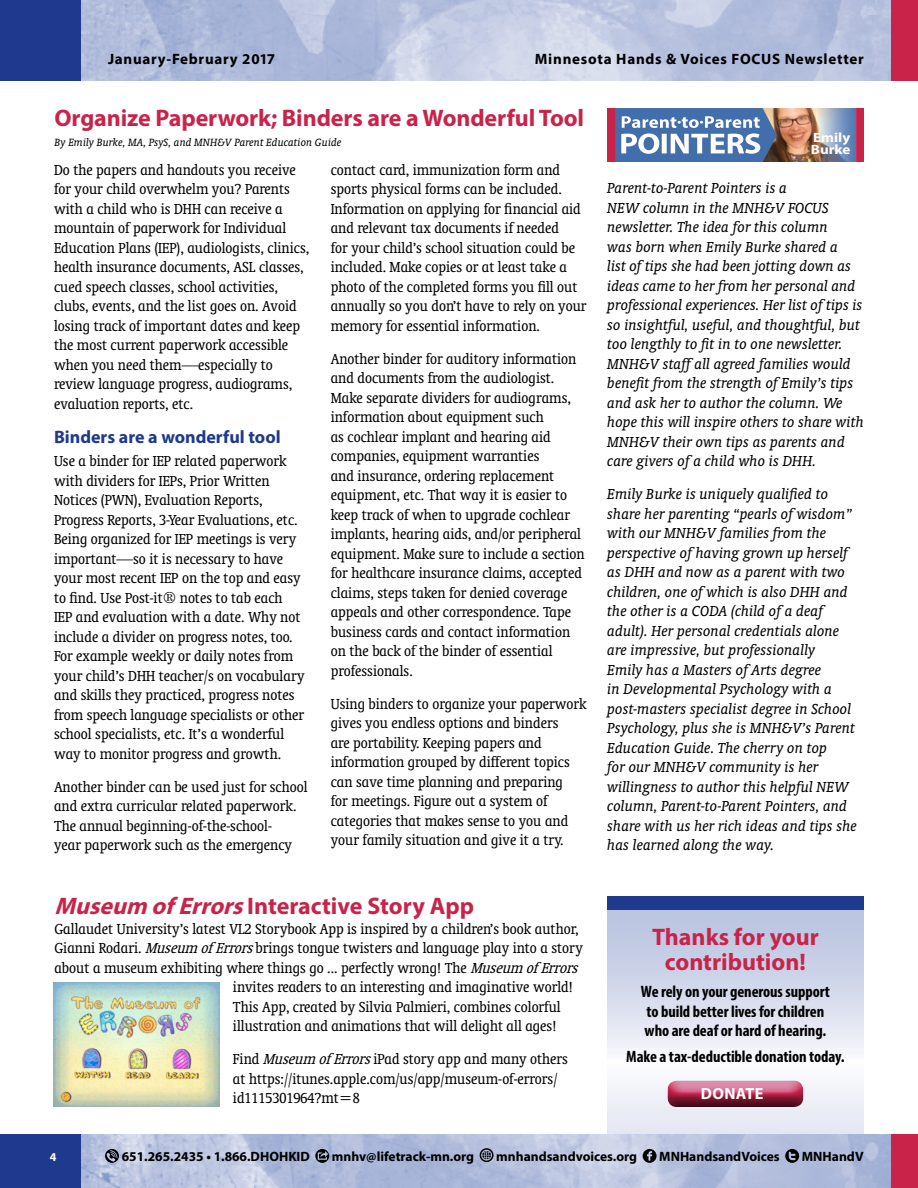
<style>
.page{position:relative;width:918px;height:1188px;background:#fff}
.page>*{position:absolute;margin:0;border:0;box-sizing:border-box;transform-origin:0 0}
.t1{font:700 24px/25.5px "Myriad Pro";letter-spacing:-.005em;color:#c9234a;text-align:center}
.t2{font:700 18px "Myriad Pro";color:#1e398d}
.t3{font:condensed 16.5px/19.5px "Oranda BT";color:#000}
.t4{font:italic 16.5px/19.5px "Oranda BT";color:#000}
.t5{font:700 condensed 16.5px/19.8px "Myriad Pro";letter-spacing:-.005em;color:#000}
.t6{font:700 16.2px "Myriad Pro";letter-spacing:.02em;color:#fff}
.t7{font:700 15px "Myriad Pro";letter-spacing:.05em;color:#000}
.t8{font:700 13.5px "Myriad Pro";color:#000}
.t9{font:700 13.5px/12px "Myriad Pro";color:#fff;scale:1.11 1}
.t10{font:italic 12px "Oranda BT";color:#000}
.t11{font:700 12px "Myriad Pro";color:#fff}
.s1{font-style:italic}
</style>
<div class="page">
<img style="left:81px;top:0;width:810px;height:81px">
<div style="left:891px;top:0;width:27px;height:81px;background:#c9234a"></div>
<div style="left:0;top:0;width:81px;height:81px;background:#1e398d"></div>
<img style="left:81px;top:1134px;width:810px;height:54px">
<div style="left:0;top:1134px;width:81px;height:54px;background:#1e398d"></div>
<div style="left:891px;top:1134px;width:27px;height:54px;background:#c9234a"></div>
<svg style="left:105px;top:1149px;width:14px;height:14px"></svg>
<svg style="left:315px;top:1149px;width:14px;height:14px"></svg>
<svg style="left:480px;top:1148px;width:14px;height:14px"></svg>
<svg style="left:643px;top:1149px;width:14px;height:14px"></svg>
<svg style="left:785px;top:1149px;width:14px;height:14px"></svg>
<div style="left:607px;top:108px;width:257px;height:54px;background:#c9234a"></div>
<img style="left:777px;top:108px;width:79px;height:54px">
<svg style="left:615px;top:108px;width:162px;height:54px;background:#7491bc"></svg>
<img style="left:54px;top:983px;width:165px;height:124px">
<svg style="left:607px;top:910px;width:257px;height:224px"></svg>
<div style="left:607px;top:896px;width:257px;height:14px;background:#1e398d"></div>
<div style="left:652px;top:1064px;width:167px;height:30px;background:#83a6ba;opacity:.75"></div>
<div style="left:652px;top:1088px;width:167px;height:21px;background:#000;opacity:.75"></div>
<p class="t7" style="left:108px;top:50px;width:169px">January-February 2017</p>
<p class="t7" style="left:535px;top:50px;width:331px">Minnesota Hands &amp; Voices FOCUS Newsletter</p>
<h1 class="t1" style="left:54px;top:104px;width:531px">Organize Paperwork; Binders are a Wonderful Tool</h1>
<p class="t10" style="left:54px;top:136px;width:289px">By Emily Burke, MA, PsyS, and MNH&amp;V Parent Education Guide</p>
<p class="t3" style="left:54px;top:160px;width:257px">Do the papers and handouts you receive for your child overwhelm you? Parents with a child who is DHH can receive a mountain of paperwork for Individual Education Plans (IEP), audiologists, clinics, health insurance documents, ASL classes, cued speech classes, school activities, clubs, events, and the list goes on. Avoid losing track of important dates and keep the most current paperwork accessible when you need them—especially to review language progress, audiograms, evaluation reports, etc.</p>
<p class="t2" style="left:54px;top:425px;width:228px">Binders are a wonderful tool</p>
<p class="t3" style="left:54px;top:451px;width:252px">Use a binder for IEP related paperwork with dividers for IEPs, Prior Written Notices (PWN), Evaluation Reports, Progress Reports, 3-Year Evaluations, etc.<br>Being organized for IEP meetings is very important—so it is necessary to have your most recent IEP on the top and easy to find. Use Post-it® notes to tab each IEP and evaluation with a date. Why not include a divider on progress notes, too.<br>For example weekly or daily notes from your child’s DHH teacher/s on vocabulary and skills they practiced, progress notes from speech language specialists or other school specialists, etc. It’s a wonderful way to monitor progress and growth.</p>
<p class="t3" style="left:54px;top:777px;width:255px">Another binder can be used just for school and extra curricular related paperwork.<br>The annual beginning-of-the-school-<br>year paperwork such as the emergency</p>
<p class="t3" style="left:331px;top:160px;width:257px">contact card, immunization form and sports physical forms can be included.<br>Information on applying for financial aid and relevant tax documents if needed<br>for your child’s school situation could be included. Make copies or at least take a photo of the completed forms you fill out annually so you don’t have to rely on your memory for essential information.</p>
<p class="t3" style="left:331px;top:349px;width:256px">Another binder for auditory information and documents from the audiologist.<br>Make separate dividers for audiograms, information about equipment such<br>as cochlear implant and hearing aid companies, equipment warranties<br>and insurance, ordering replacement equipment, etc. That way it is easier to keep track of when to upgrade cochlear implants, hearing aids, and/or peripheral equipment. Make sure to include a section for healthcare insurance claims, accepted claims, steps taken for denied coverage appeals and other correspondence. Tape business cards and contact information on the back of the binder of essential professionals.</p>
<p class="t3" style="left:331px;top:694px;width:258px">Using binders to organize your paperwork gives you endless options and binders<br>are portability. Keeping papers and information grouped by different topics can save time planning and preparing<br>for meetings. Figure out a system of categories that makes sense to you and your family situation and give it a try.</p>
<h1 class="t1" style="left:54px;top:893px;width:421px"><span class="s1">Museum ofErrors</span>Interactive Story App</h1>
<p class="t3" style="left:54px;top:919px;width:526px">Gallaudet University’s latest VL2 Storybook App is inspired by a children’s book author,</p>
<p class="t3" style="left:54px;top:938px;width:530px">Gianni Rodari. <span class="s1">Museum of Errors</span>brings tongue twisters and language play into a story</p>
<p class="t3" style="left:54px;top:958px;width:529px">about a museum exhibiting where things go ... perfectly wrong! The <span class="s1">Museum of Errors</span></p>
<p class="t3" style="left:233px;top:977px;width:341px">invites readers to an interesting and imaginative world!</p>
<p class="t3" style="left:233px;top:997px;width:329px">This App, created by Silvia Palmieri, combines colorful</p>
<p class="t3" style="left:233px;top:1016px;width:325px">illustration and animations that will delight all ages!</p>
<p class="t3" style="left:233px;top:1049px;width:337px">Find <span class="s1">Museum of Errors</span>iPad story app and many others at https://itunes.apple.com/us/app/museum-of-errors/ id1115301964?mt=8</p>
<p class="t9" style="left:811px;top:131px;width:37px">Emily<br>Burke</p>
<p class="t4" style="left:607px;top:178px;width:258px">Parent-to-Parent Pointers is a<br>NEW column in the MNH&amp;V FOCUS newsletter. The idea for this column<br>was born when Emily Burke shared a<br>list of tips she had been jotting down as ideas came to her from her personal and professional experiences. Her list of tips is so insightful, useful, and thoughtful, but too lengthly to fit in to one newsletter.<br>MNH&amp;V staff all agreed families would benefit from the strength of Emily’s tips and ask her to author the column. We hope this will inspire others to share with MNH&amp;V their own tips as parents and care givers of a child who is DHH.</p>
<p class="t4" style="left:607px;top:484px;width:251px">Emily Burke is uniquely qualified to share her parenting “pearls of wisdom” with our MNH&amp;V families from the perspective of having grown up herself as DHH and now as a parent with two children, one of which is also DHH and the other is a CODA (child of a deaf adult). Her personal credentials alone are impressive, but professionally<br>Emily has a Masters of Arts degree<br>in Developmental Psychology with a post-masters specialist degree in School Psychology, plus she is MNH&amp;V’s Parent Education Guide. The cherry on top<br>for our MNH&amp;V community is her willingness to author this helpful NEW column, Parent-to-Parent Pointers, and share with us her rich ideas and tips she has learned along the way.</p>
<h1 class="t1" style="left:652px;top:923px;width:168px">Thanks for your contribution!</h1>
<p class="t5" style="left:641px;top:981px;width:190px">We rely on your generous support to build better lives for children who are deaf or hard of hearing.</p>
<p class="t5" style="left:626px;top:1047px;width:220px">Make a tax-deductible donation today.</p>
<p class="t6" style="left:701px;top:1083px;width:64px">DONATE</p>
<p class="t11" style="left:50px;top:1149px;width:8px">4</p>
<p class="t8" style="left:122px;top:1148px;width:190px">651.265.2435 • 1.866.DHOHKID</p>
<p class="t8" style="left:332px;top:1148px;width:144px">mnhv@lifetrack-mn.org</p>
<p class="t8" style="left:496px;top:1148px;width:142px">mnhandsandvoices.org</p>
<p class="t8" style="left:659px;top:1148px;width:122px">MNHandsandVoices</p>
<p class="t8" style="left:802px;top:1148px;width:63px">MNHandV</p>
</div>
